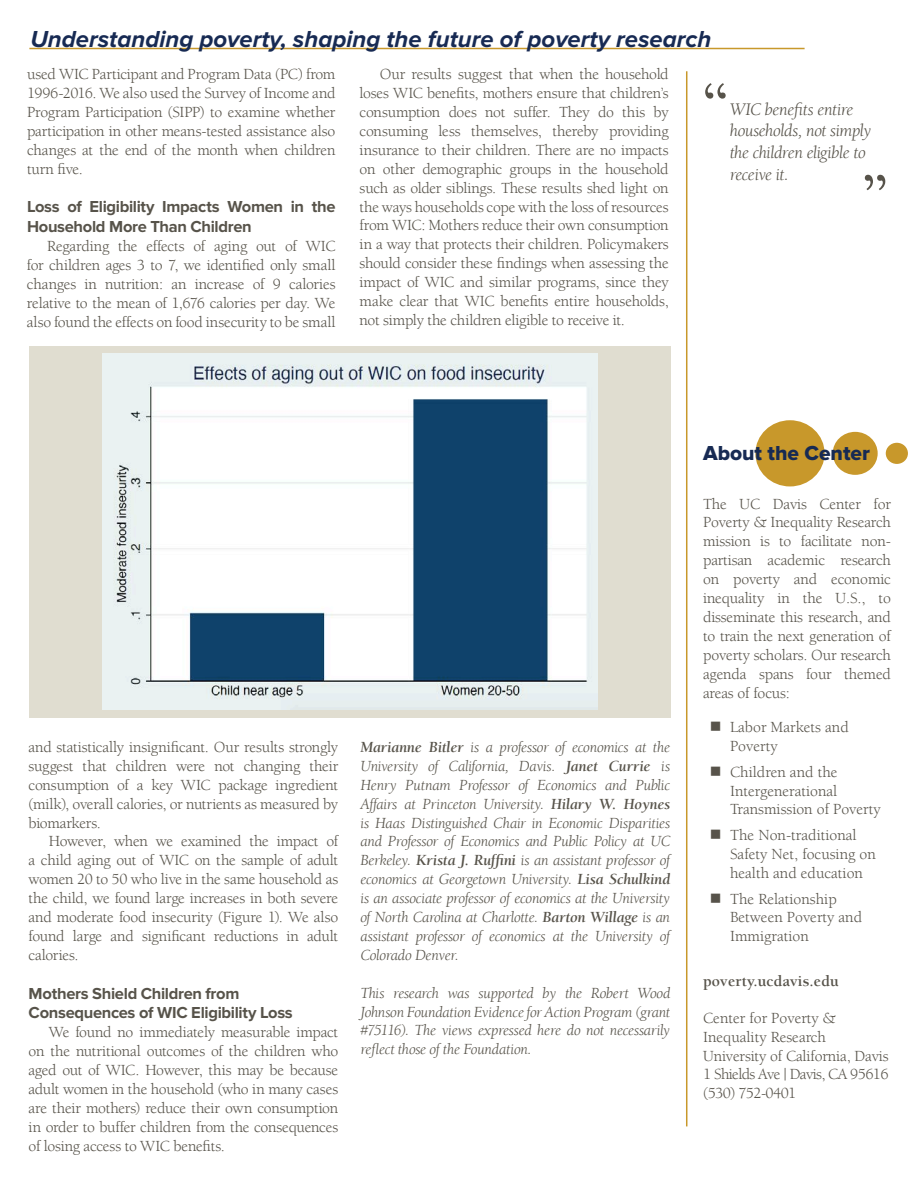
<style>
.page{position:relative;width:918px;height:1188px;background:#fff}
.page>*{position:absolute;margin:0;border:0;box-sizing:border-box;transform-origin:0 0}
.body_text__no_indent{font:700 61.5px "Berkeley UC Davis";color:#57534a}
.body_text__no_indent-2{font:italic 700 24px "Proxima Nova";color:#172a53}
.subhead{font:21px "Proxima Nova Extrabld";color:#172a53}
.body_text__indent{font:italic 18px/21.6px "Berkeley UC Davis";letter-spacing:-.03em;color:#57534a}
.body_text__no_indent-3{font:700 16.5px/19.8px "Proxima Nova";letter-spacing:-.02em;color:#57534a}
.body_text__no_indent-4{font:15.75px/18.9px "Berkeley UC Davis";letter-spacing:-.015em;color:#57534a;text-align:justify}
.body_text__no_indent-5{font:italic 15.75px/18.9px "Berkeley UC Davis";letter-spacing:-.02em;color:#57534a;text-align:justify}
.sidebar_futura_text{font:15.75px/18.9px "Berkeley UC Davis";color:#57534a}
.sidebar_futura_text-2{font:700 15.75px "Berkeley UC Davis";letter-spacing:.01em;color:#57534a}
.sidebar_futura_text-3{font:15.75px "Berkeley UC Davis";letter-spacing:-.04em;color:#57534a}
.s1{font-weight:700}
</style>
<div class="page">
<div style="left:755px;top:420px;width:70px;height:66px;background:#c8982b;border-radius:50%"></div>
<div style="left:833px;top:432px;width:45px;height:43px;background:#c8982b;border-radius:50%"></div>
<div style="left:886px;top:443px;width:22px;height:21px;background:#c8982b;border-radius:50%"></div>
<hr style="left:29px;top:48px;width:776px;height:1px;background:#c8982b">
<hr style="left:686px;top:71px;width:1px;height:1055px;background:#c8982b">
<div style="left:29px;top:347px;width:641px;height:371px;background:#e0ddd0"></div>
<img style="left:103px;top:354px;width:495px;height:356px">
<p class="body_text__no_indent-2" style="left:30px;top:25px;width:682px">Understanding poverty, shaping the future of poverty research</p>
<p class="body_text__no_indent-4" style="left:27px;top:65px;width:310px">used WIC Participant and Program Data (PC) from 1996-2016. We also used the Survey of Income and Program Participation (SIPP) to examine whether participation in other means-tested assistance also changes at the end of the month when children turn five.</p>
<p class="body_text__no_indent-3" style="left:27px;top:198px;width:310px">Loss of Eligibility Impacts Women in the<br>Household More Than Children</p>
<p class="body_text__no_indent-4" style="left:27px;top:237px;width:310px;text-indent:20px">Regarding the effects of aging out of WIC for children ages 3 to 7, we identified only small changes in nutrition: an increase of 9 calories relative to the mean of 1,676 calories per day. We also found the effects on food insecurity to be small</p>
<p class="body_text__no_indent-4" style="left:360px;top:65px;width:311px;text-indent:20px">Our results suggest that when the household loses WIC benefits, mothers ensure that children’s consumption does not suffer. They do this by consuming less themselves, thereby providing insurance to their children. There are no impacts on other demographic groups in the household such as older siblings. These results shed light on the ways households cope with the loss of resources from WIC: Mothers reduce their own consumption in a way that protects their children. Policymakers should consider these findings when assessing the impact of WIC and similar programs, since they make clear that WIC benefits entire households, not simply the children eligible to receive it.</p>
<p class="body_text__no_indent" style="left:702px;top:67px;width:29px">“</p>
<p class="body_text__indent" style="left:730px;top:98px;width:143px">WIC benefits entire households, not simply the children eligible to receive it.</p>
<p class="body_text__no_indent" style="left:861px;top:159px;width:29px">”</p>
<p class="body_text__no_indent-4" style="left:29px;top:737px;width:311px">and statistically insignificant. Our results strongly suggest that children were not changing their consumption of a key WIC package ingredient (milk), overall calories, or nutrients as measured by biomarkers.</p>
<p class="body_text__no_indent-4" style="left:29px;top:832px;width:311px;text-indent:20px">However, when we examined the impact of a child aging out of WIC on the sample of adult women 20 to 50 who live in the same household as the child, we found large increases in both severe and moderate food insecurity (Figure 1). We also found large and significant reductions in adult calories.</p>
<p class="body_text__no_indent-3" style="left:29px;top:984px;width:266px">Mothers Shield Children from<br>Consequences of WIC Eligibility Loss</p>
<p class="body_text__no_indent-4" style="left:29px;top:1023px;width:311px;text-indent:20px">We found no immediately measurable impact on the nutritional outcomes of the children who aged out of WIC. However, this may be because adult women in the household (who in many cases are their mothers) reduce their own consumption in order to buffer children from the consequences of losing access to WIC benefits.</p>
<p class="body_text__no_indent-5" style="left:360px;top:737px;width:311px"><span class="s1">Marianne Bitler</span> is a professor of economics at the University of California, Davis. <span class="s1">Janet Currie</span> is Henry Putnam Professor of Economics and Public Affairs at Princeton University. <span class="s1">Hilary W. Hoynes </span>is Haas Distinguished Chair in Economic Disparities and Professor of Economics and Public Policy at UC Berkeley. <span class="s1">Krista J. Ruffini</span> is an assistant professor of economics at Georgetown University. <span class="s1">Lisa Schulkind </span>is an associate professor of economics at the University of North Carolina at Charlotte. <span class="s1">Barton Willage</span> is an assistant professor of economics at the University of Colorado Denver.</p>
<p class="body_text__no_indent-5" style="left:360px;top:983px;width:311px">This research was supported by the Robert Wood Johnson Foundation Evidence for Action Program (grant #75116). The views expressed here do not necessarily reflect those of the Foundation.</p>
<p class="subhead" style="left:703px;top:441px;width:168px">About the Center</p>
<p class="sidebar_futura_text" style="left:703px;top:494px;width:189px;text-align:justify">The UC Davis Center for Poverty &amp; Inequality Research mission is to facilitate non&shy;partisan academic research on poverty and economic inequality in the U.S., to disseminate this research, and to train the next generation of poverty scholars. Our research agenda spans four themed areas of focus:</p>
<p class="sidebar_futura_text" style="left:730px;top:717px;width:120px;text-indent:-20px">■ Labor Markets and<br>Poverty</p>
<p class="sidebar_futura_text" style="left:730px;top:762px;width:152px;text-indent:-20px">■ Children and the<br>Intergenerational<br>Transmission of Poverty</p>
<p class="sidebar_futura_text" style="left:730px;top:825px;width:147px;text-indent:-20px">■ The Non-traditional<br>Safety Net, focusing on health and education</p>
<p class="sidebar_futura_text" style="left:730px;top:889px;width:134px;text-indent:-20px">■ The Relationship<br>Between Poverty and<br>Immigration</p>
<p class="sidebar_futura_text-2" style="left:703px;top:972px;width:137px">poverty.ucdavis.edu</p>
<p class="sidebar_futura_text" style="left:703px;top:1008px;width:134px">Center for Poverty &amp;<br>Inequality Research</p>
<p class="sidebar_futura_text" style="left:703px;top:1046px;width:187px">University of California, Davis<br>1 Shields Ave | Davis, CA 95616</p>
<p class="sidebar_futura_text-3" style="left:703px;top:1084px;width:95px">(530) 752-0401</p>
</div>
